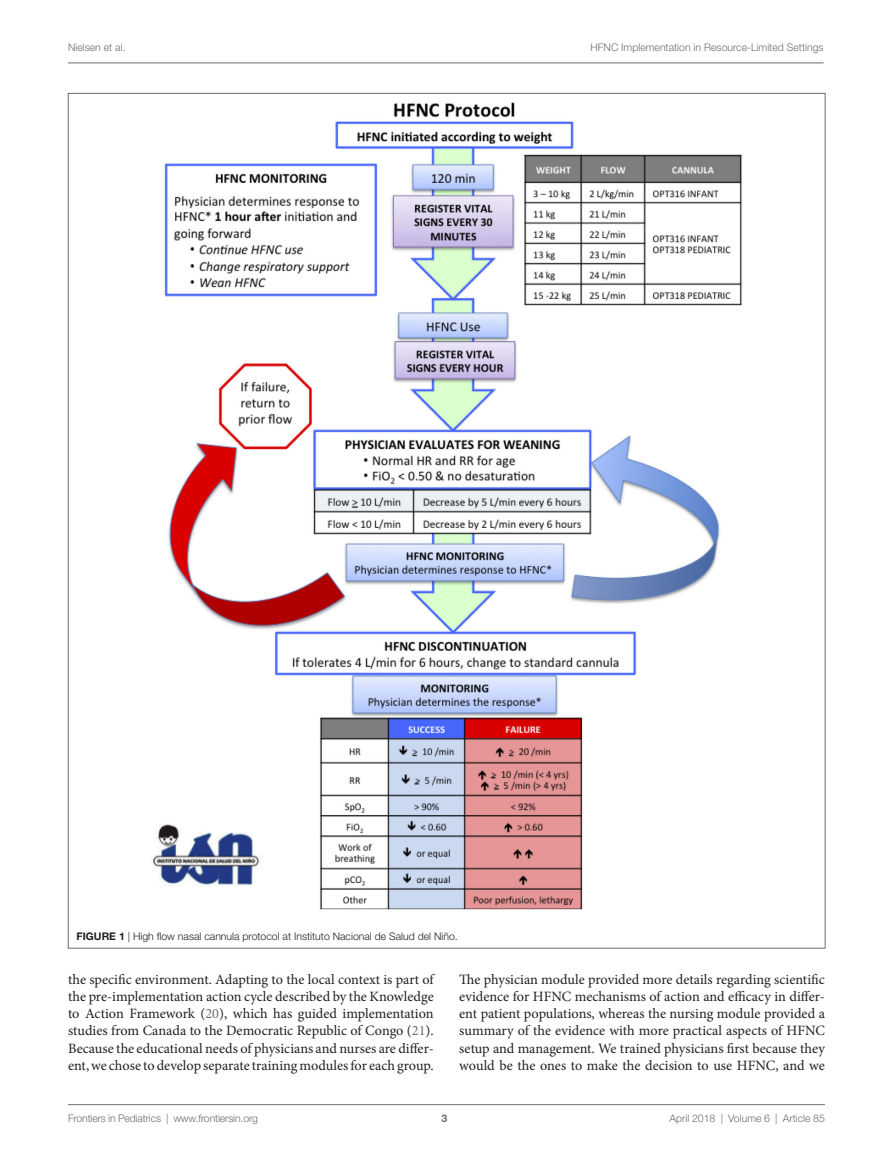
<style>
.page{position:relative;width:893px;height:1170px;background:#fff}
.page>*{position:absolute;margin:0;border:0;box-sizing:border-box;transform-origin:0 0}
.t1{font:14.25px/17.2px "Minion Pro";color:#231f20;text-align:justify}
.t2{font:300 10.5px "Helvetica Neue LT Std";color:#6c6d70}
.t3{font:300 10.5px "Helvetica Neue LT Std";color:#231f20}
.t4{font:700 10.5px "Helvetica Neue LT Std";color:#6c6d70}
.s1{font-weight:700}
.s2{color:#6c6d70}
</style>
<div class="page">
<img style="left:153px;top:102px;width:590px;height:807px">
<hr style="left:68px;top:1104px;width:757px;height:1px;background:#6c6d70">
<hr style="left:68px;top:63px;width:755px;height:1px;background:#6c6d70">
<p class="t2" style="left:68px;top:41px;width:59px">Nielsen et al.</p>
<p class="t2" style="left:591px;top:41px;width:234px">HFNC Implementation in Resource-Limited Settings</p>
<p class="t3" style="left:77px;top:929px;width:383px"><span class="s1">FIGU RE 1</span> | High flow nasal cannula protocol at Instituto Nacional de Salud del Niño.</p>
<p class="t1" style="left:68px;top:970px;width:367px">the specific environment. Adapting to the local context is part of the pre-implementation action cycle described by the Knowledge to Action Framework (<span class="s2">20</span>), which has guided implementation studies from Canada to the Democratic Republic of Congo (<span class="s2">21</span>).<br>Because the educational needs of physicians and nurses are differ&shy;ent, we chose to develop separate training modules for each group.</p>
<p class="t1" style="left:459px;top:970px;width:367px">The physician module provided more details regarding scientific evidence for HFNC mechanisms of action and efficacy in differ&shy;ent patient populations, whereas the nursing module provided a summary of the evidence with more practical aspects of HFNC setup and management. We trained physicians first because they would be the ones to make the decision to use HFNC, and we</p>
<p class="t2" style="left:68px;top:1111px;width:191px">Frontiers in Pediatrics | www.frontiersin.org</p>
<p class="t2" style="left:670px;top:1111px;width:157px">April 2018 | Volume 6 | Article 85</p>
<p class="t4" style="left:441px;top:1111px;width:7px">3</p>
</div>
